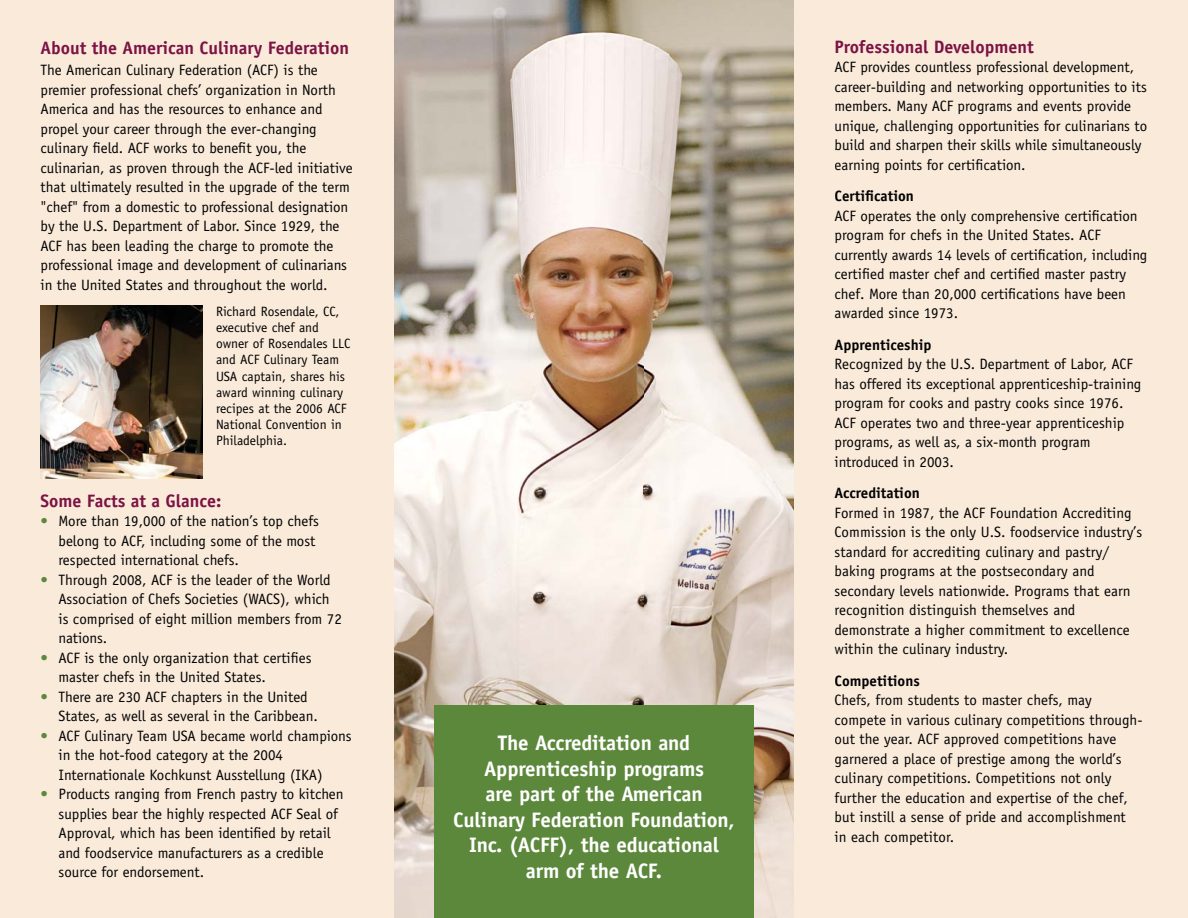
<style>
.page{position:relative;width:1188px;height:918px;background:#fff}
.page>*{position:absolute;margin:0;border:0;box-sizing:border-box;transform-origin:0 0}
.t1{font:700 21px/25.5px "Officina Sans";letter-spacing:-.01em;color:#fff;text-align:center}
.t2{font:700 18px "Officina Sans";color:#7b1344}
.t3{font:15px/19.5px "Officina Sans";color:#010202}
.t4{font:700 15px "Officina Sans";color:#010202}
.t5{font:13.5px/16.2px "Officina Sans";color:#010202}
.s1{color:#5c883c}
</style>
<div class="page">
<img style="left:394px;top:0;width:400px;height:918px">
<div style="left:0;top:0;width:394px;height:918px;background:#faeada"></div>
<div style="left:794px;top:0;width:394px;height:918px;background:#faeada"></div>
<div style="left:434px;top:705px;width:320px;height:213px;background:#5c883c"></div>
<img style="left:40px;top:306px;width:162px;height:172px">
<p class="t2" style="left:40px;top:41px;width:310px">About the American Culinary Federation</p>
<p class="t3" style="left:40px;top:61px;width:314px">The American Culinary Federation (ACF) is the premier professional chefs’ organization in North America and has the resources to enhance and propel your career through the ever-changing culinary field. ACF works to benefit you, the culinarian, as proven through the ACF-led initiative that ultimately resulted in the upgrade of the term "chef" from a domestic to professional designation by the U.S. Department of Labor. Since 1929, the ACF has been leading the charge to promote the professional image and development of culinarians in the United States and throughout the world.</p>
<p class="t5" style="left:216px;top:304px;width:136px">Richard Rosendale, CC, executive chef and owner of Rosendales LLC and ACF Culinary Team<br>USA captain, shares his award winning culinary recipes at the 2006 ACF<br>National Convention in<br>Philadelphia.</p>
<p class="t2" style="left:40px;top:494px;width:182px">Some Facts at a Glance:</p>
<p class="t3" style="left:58px;top:513px;width:262px;text-indent:-18px"><span class="s1">•</span> More than 19,000 of the nation’s top chefs belong to ACF, including some of the most respected international chefs.</p>
<p class="t3" style="left:58px;top:571px;width:285px;text-indent:-18px"><span class="s1">•</span> Through 2008, ACF is the leader of the World Association of Chefs Societies (WACS), which is comprised of eight million members from 72 nations.</p>
<p class="t3" style="left:58px;top:649px;width:255px;text-indent:-18px"><span class="s1">•</span> ACF is the only organization that certifies master chefs in the United States.</p>
<p class="t3" style="left:58px;top:688px;width:261px;text-indent:-18px"><span class="s1">•</span> There are 230 ACF chapters in the United<br>States, as well as several in the Caribbean.</p>
<p class="t3" style="left:58px;top:727px;width:295px;text-indent:-18px"><span class="s1">•</span> ACF Culinary Team USA became world champions in the hot-food category at the 2004<br>Internationale Kochkunst Ausstellung (IKA)</p>
<p class="t3" style="left:58px;top:786px;width:287px;text-indent:-18px"><span class="s1">•</span> Products ranging from French pastry to kitchen supplies bear the highly respected ACF Seal of Approval, which has been identified by retail and foodservice manufacturers as a credible source for endorsement.</p>
<h1 class="t1" style="left:453px;top:732px;width:283px">The Accreditation and<br>Apprenticeship programs<br>are part of the American<br>Culinary Federation Foundation,<br>Inc. (ACFF), the educational arm of the ACF.</h1>
<p class="t2" style="left:835px;top:40px;width:201px">Professional Development</p>
<p class="t3" style="left:835px;top:59px;width:314px">ACF provides countless professional development, career-building and networking opportunities to its members. Many ACF programs and events provide unique, challenging opportunities for culinarians to build and sharpen their skills while simultaneously earning points for certification.</p>
<p class="t4" style="left:835px;top:191px;width:81px">Certification</p>
<p class="t3" style="left:835px;top:207px;width:314px">ACF operates the only comprehensive certification program for chefs in the United States. ACF currently awards 14 levels of certification, including certified master chef and certified master pastry chef. More than 20,000 certifications have been awarded since 1973.</p>
<p class="t4" style="left:835px;top:339px;width:98px">Apprenticeship</p>
<p class="t3" style="left:835px;top:356px;width:308px">Recognized by the U.S. Department of Labor, ACF has offered its exceptional apprenticeship-training program for cooks and pastry cooks since 1976.<br>ACF operates two and three-year apprenticeship programs, as well as, a six-month program introduced in 2003.</p>
<p class="t4" style="left:835px;top:488px;width:87px">Accreditation</p>
<p class="t3" style="left:835px;top:504px;width:309px">Formed in 1987, the ACF Foundation Accrediting Commission is the only U.S. foodservice industry’s standard for accrediting culinary and pastry/ baking programs at the postsecondary and secondary levels nationwide. Programs that earn recognition distinguish themselves and demonstrate a higher commitment to excellence within the culinary industry.</p>
<p class="t4" style="left:835px;top:675px;width:87px">Competitions</p>
<p class="t3" style="left:835px;top:692px;width:310px">Chefs, from students to master chefs, may compete in various culinary competitions through&shy;out the year. ACF approved competitions have garnered a place of prestige among the world’s culinary competitions. Competitions not only further the education and expertise of the chef, but instill a sense of pride and accomplishment<br>in each competitor.</p>
</div>
